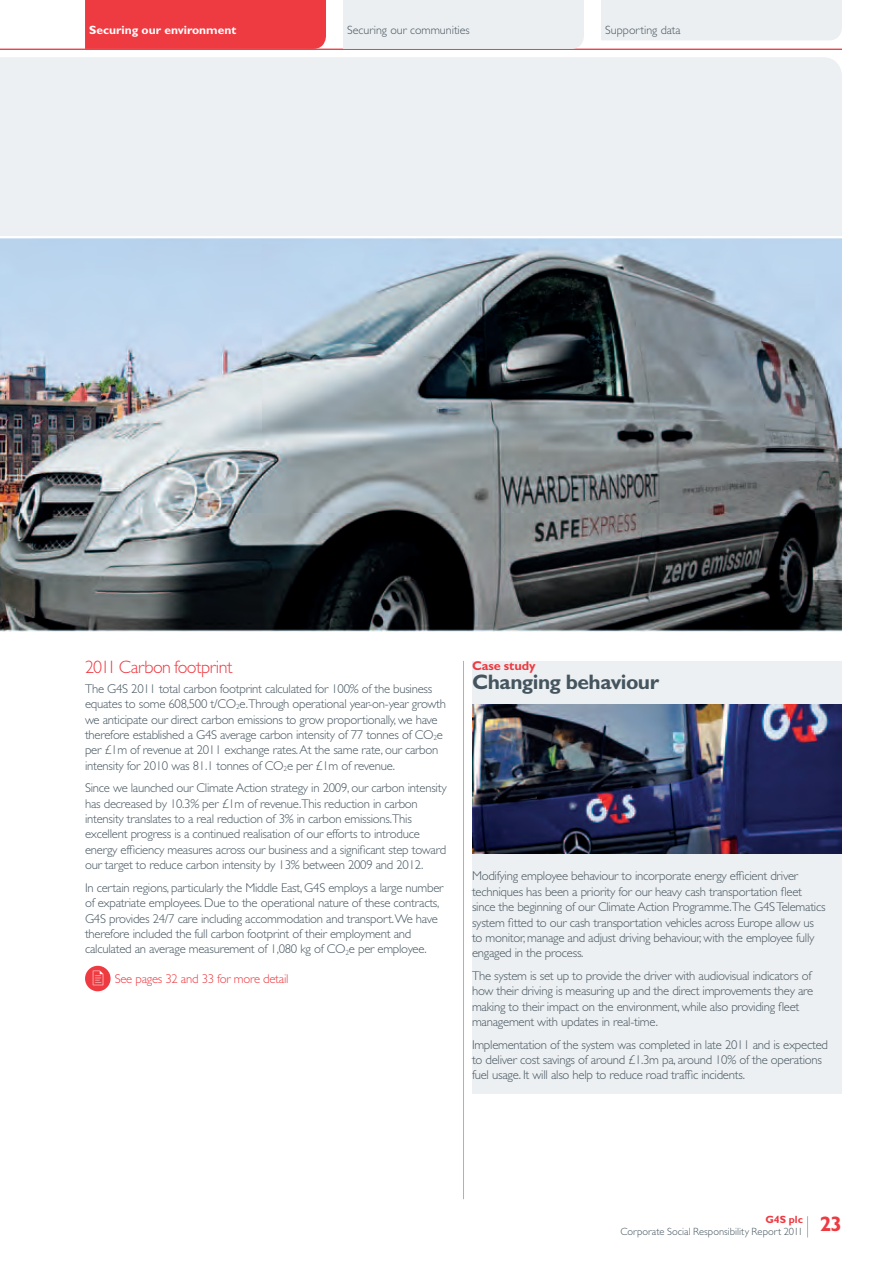
<style>
.page{position:relative;width:893px;height:1263px;background:#fff}
.page>*{position:absolute;margin:0;border:0;box-sizing:border-box;transform-origin:0 0}
.t1{font:700 21px "Gill Sans Std";letter-spacing:-.025em;color:#45555f}
.t2{font:300 18px "Gill Sans Std";letter-spacing:-.025em;color:#ee3a41}
.t3{font:300 12.75px/15.5px "Gill Sans Std";letter-spacing:-.02em;color:#45555f}
.t4{font:300 12.75px "Gill Sans Std";letter-spacing:-.02em;color:#ee3a41}
.t5{font:700 12.75px "Gill Sans Std";letter-spacing:-.005em;color:#ee3a41}
.t6{font:300 12px "Gill Sans Std";color:#45555f}
.t7{font:700 12px "Gill Sans Std";color:#fff}
.t8{font:300 10.5px/12px "Gill Sans Std";color:#45555f}
.s1{font-weight:700;color:#ee3a41}
</style>
<div class="page">
<hr style="left:0;top:49px;width:842px;height:1px;background:#ee3a41">
<svg style="left:807px;top:1216px;width:1px;height:21px"></svg>
<div style="left:85px;top:0;width:241px;height:49px;background:#ee3a41"></div>
<div style="left:343px;top:0;width:241px;height:49px;background:#eceff1"></div>
<div style="left:601px;top:0;width:241px;height:40px;background:#eceff1"></div>
<div style="left:0;top:57px;width:842px;height:179px;background:#edf0f2"></div>
<img style="left:0;top:238px;width:842px;height:393px">
<hr style="left:463px;top:661px;width:1px;height:538px;background:#a8b4bc">
<div style="left:85px;top:966px;width:26px;height:25px;background:#ee3a41;border-radius:50%"></div>
<div style="left:472px;top:661px;width:370px;height:432px;background:#edf0f2"></div>
<img style="left:472px;top:704px;width:370px;height:149px">
<p class="t7" style="left:89px;top:23px;width:148px">Securing our environment</p>
<p class="t6" style="left:347px;top:23px;width:124px">Securing our communities</p>
<p class="t6" style="left:605px;top:23px;width:77px">Supporting data</p>
<h2 class="t2" style="left:85px;top:657px;width:149px">2011 Carbon footprint</h2>
<p class="t3" style="left:85px;top:681px;width:363px">The G4S 2011 total carbon footprint calculated for 100% of the business equates to some 608,500 t/CO<sub>2</sub>e.Through operational year‑on‑year growth we anticipate our direct carbon emissions to grow proportionally, we have therefore established a G4S average carbon intensity of 77 tonnes of CO<sub>2</sub>e per £1m of revenue at 2011 exchange rates. At the same rate, our carbon intensity for 2010 was 81.1 tonnes of CO<sub>2</sub>e per £1m of revenue.</p>
<p class="t3" style="left:85px;top:780px;width:363px">Since we launched our Climate Action strategy in 2009, our carbon intensity has decreased by 10.3% per £1m of revenue.This reduction in carbon intensity translates to a real reduction of 3% in carbon emissions.This excellent progress is a continued realisation of our efforts to introduce energy efficiency measures across our business and a significant step toward our target to reduce carbon intensity by 13% between 2009 and 2012.</p>
<p class="t3" style="left:85px;top:880px;width:360px">In certain regions, particularly the Middle East, G4S employs a large number of expatriate employees. Due to the operational nature of these contracts, G4S provides 24/7 care including accommodation and transport.We have therefore included the full carbon footprint of their employment and calculated an average measurement of 1,080 kg of CO<sub>2</sub>e per employee.</p>
<p class="t4" style="left:115px;top:971px;width:175px">See pages 32 and 33 for more detail</p>
<p class="t5" style="left:472px;top:658px;width:65px">Case study</p>
<h1 class="t1" style="left:472px;top:669px;width:189px">Changing behaviour</h1>
<p class="t3" style="left:472px;top:868px;width:355px">Modifying employee behaviour to incorporate energy efficient driver techniques has been a priority for our heavy cash transportation fleet since the beginning of our Climate Action Programme.The G4S Telematics system fitted to our cash transportation vehicles across Europe allow us to monitor, manage and adjust driving behaviour, with the employee fully engaged in the process.</p>
<p class="t3" style="left:472px;top:968px;width:343px">The system is set up to provide the driver with audiovisual indicators of how their driving is measuring up and the direct improvements they are making to their impact on the environment, while also providing fleet management with updates in real‑time.</p>
<p class="t3" style="left:472px;top:1037px;width:357px">Implementation of the system was completed in late 2011 and is expected to deliver cost savings of around £1.3m pa, around 10% of the operations fuel usage. It will also help to reduce road traffic incidents.</p>
<p class="t8" style="left:620px;top:1214px;width:223px;text-indent:145px"><span class="s1">G4S plc<br></span>Corporate Social Responsibility Report 2011 <sup>23</sup></p>
</div>
